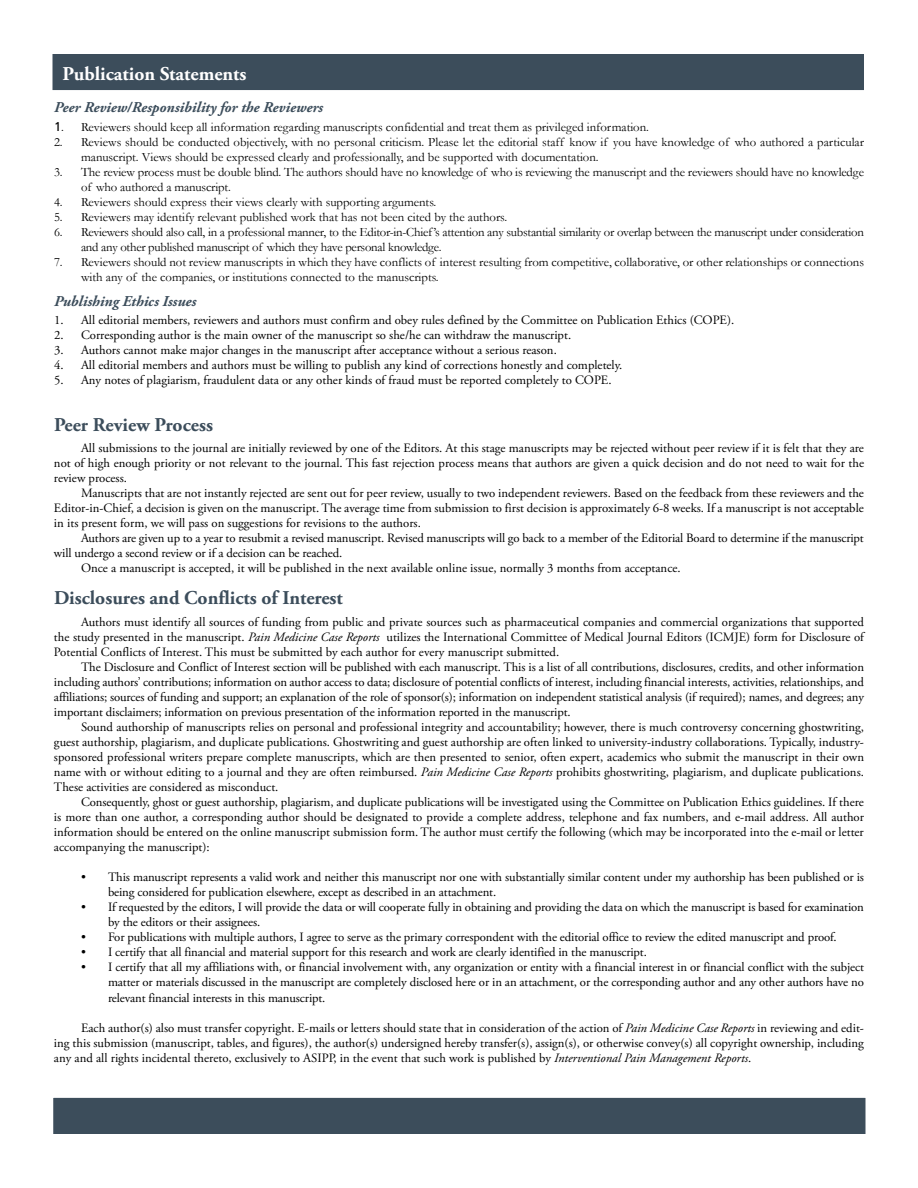
<style>
.page{position:relative;width:918px;height:1188px;background:#fff}
.page>*{position:absolute;margin:0;border:0;box-sizing:border-box;transform-origin:0 0}
.t1{font:700 19.5px "Adobe Garamond Pro";color:#3c4d5b}
.t2{font:700 19.5px "Adobe Garamond Pro";color:#fff}
.t3{font:italic 700 15px "Adobe Garamond Pro";color:#3c4d5b}
.t4{font:12.75px/15px "Adobe Garamond Pro";letter-spacing:-.01em;color:#000;text-align:justify}
.t5{font:12.75px/15px "Garamond";color:#000}
.t6{font:12.75px/15px "Garamond";letter-spacing:-.02em;color:#000}
.s1{font-family:"Frutiger LT Std"}
.s2{font-style:italic}
</style>
<div class="page">
<div style="left:52px;top:54px;width:812px;height:36px;background:#3c4d5b"></div>
<div style="left:53px;top:1098px;width:812px;height:36px;background:#3c4d5b"></div>
<h1 class="t2" style="left:63px;top:63px;width:185px">Publication Statements</h1>
<p class="t3" style="left:54px;top:99px;width:271px">Peer Review/Responsibility for the Reviewers</p>
<p class="t5" style="left:54px;top:119px;width:597px"><span class="s1">1</span>. Reviewers should keep all information regarding manuscripts confidential and treat them as privileged information.</p>
<p class="t5" style="left:81px;top:134px;width:785px;text-indent:-27px">2. Reviews should be conducted objectively, with no personal criticism. Please let the editorial staff know if you have knowledge of who authored a particular manuscript. Views should be expressed clearly and professionally, and be supported with documentation.</p>
<p class="t5" style="left:81px;top:164px;width:784px;text-indent:-27px">3. The review process must be double blind. The authors should have no knowledge of who is reviewing the manuscript and the reviewers should have no knowledge of who authored a manuscript.</p>
<p class="t5" style="left:54px;top:194px;width:384px">4. Reviewers should express their views clearly with supporting arguments.</p>
<p class="t5" style="left:54px;top:209px;width:455px">5. Reviewers may identify relevant published work that has not been cited by the authors.</p>
<p class="t6" style="left:81px;top:224px;width:784px;text-indent:-27px">6. Reviewers should also call, in a professional manner, to the Editor-in-Chief’s attention any substantial similarity or overlap between the manuscript under consideration and any other published manuscript of which they have personal knowledge.</p>
<p class="t5" style="left:81px;top:254px;width:785px;text-indent:-27px">7. Reviewers should not review manuscripts in which they have conflicts of interest resulting from competitive, collaborative, or other relationships or connections with any of the companies, or institutions connected to the manuscripts.</p>
<p class="t3" style="left:54px;top:292px;width:144px">Publishing Ethics Issues</p>
<p class="t4" style="left:54px;top:313px;width:682px">1. All editorial members, reviewers and authors must confirm and obey rules defined by the Committee on Publication Ethics (COPE).</p>
<p class="t4" style="left:54px;top:328px;width:519px">2. Corresponding author is the main owner of the manuscript so she/he can withdraw the manuscript.</p>
<p class="t4" style="left:54px;top:343px;width:504px">3. Authors cannot make major changes in the manuscript after acceptance without a serious reason.</p>
<p class="t4" style="left:54px;top:358px;width:570px">4. All editorial members and authors must be willing to publish any kind of corrections honestly and completely.</p>
<p class="t4" style="left:54px;top:373px;width:559px">5. Any notes of plagiarism, fraudulent data or any other kinds of fraud must be reported completely to COPE.</p>
<h1 class="t1" style="left:54px;top:413px;width:160px">Peer Review Process</h1>
<p class="t4" style="left:54px;top:441px;width:812px;text-indent:27px">All submissions to the journal are initially reviewed by one of the Editors. At this stage manuscripts may be rejected without peer review if it is felt that they are not of high enough priority or not relevant to the journal. This fast rejection process means that authors are given a quick decision and do not need to wait for the review process.</p>
<p class="t4" style="left:54px;top:486px;width:811px;text-indent:27px">Manuscripts that are not instantly rejected are sent out for peer review, usually to two independent reviewers. Based on the feedback from these reviewers and the Editor-in-Chief, a decision is given on the manuscript. The average time from submission to first decision is approximately 6-8 weeks. If a manuscript is not acceptable in its present form, we will pass on suggestions for revisions to the authors.</p>
<p class="t4" style="left:81px;top:531px;width:784px">Authors are given up to a year to resubmit a revised manuscript. Revised manuscripts will go back to a member of the Editorial Board to determine if the manuscript</p>
<p class="t4" style="left:54px;top:546px;width:290px">will undergo a second review or if a decision can be reached.</p>
<p class="t4" style="left:81px;top:561px;width:601px">Once a manuscript is accepted, it will be published in the next available online issue, normally 3 months from acceptance.</p>
<h1 class="t1" style="left:54px;top:586px;width:290px">Disclosures and Conflicts of Interest</h1>
<p class="t4" style="left:54px;top:615px;width:811px;text-indent:27px">Authors must identify all sources of funding from public and private sources such as pharmaceutical companies and commercial organizations that supported the study presented in the manuscript. <span class="s2">Pain Medicine Case Reports</span> utilizes the International Committee of Medical Journal Editors (ICMJE) form for Disclosure of Potential Conflicts of Interest. This must be submitted by each author for every manuscript submitted.</p>
<p class="t4" style="left:54px;top:660px;width:812px;text-indent:27px">The Disclosure and Conflict of Interest section will be published with each manuscript. This is a list of all contributions, disclosures, credits, and other information including authors’ contributions; information on author access to data; disclosure of potential conflicts of interest, including financial interests, activities, relationships, and affiliations; sources of funding and support; an explanation of the role of sponsor(s); information on independent statistical analysis (if required); names, and degrees; any important disclaimers; information on previous presentation of the information reported in the manuscript.</p>
<p class="t4" style="left:54px;top:720px;width:812px;text-indent:27px">Sound authorship of manuscripts relies on personal and professional integrity and accountability; however, there is much controversy concerning ghostwriting, guest authorship, plagiarism, and duplicate publications. Ghostwriting and guest authorship are often linked to university-industry collaborations. Typically, industry&shy;sponsored professional writers prepare complete manuscripts, which are then presented to senior, often expert, academics who submit the manuscript in their own name with or without editing to a journal and they are often reimbursed. <span class="s2">Pain Medicine Case Reports</span> prohibits ghostwriting, plagiarism, and duplicate publications.<br>These activities are considered as misconduct.</p>
<p class="t4" style="left:54px;top:795px;width:812px;text-indent:27px">Consequently, ghost or guest authorship, plagiarism, and duplicate publications will be investigated using the Committee on Publication Ethics guidelines. If there is more than one author, a corresponding author should be designated to provide a complete address, telephone and fax numbers, and e-mail address. All author information should be entered on the online manuscript submission form. The author must certify the following (which may be incorporated into the e-mail or letter accompanying the manuscript):</p>
<p class="t4" style="left:108px;top:869px;width:758px;text-indent:-27px">• This manuscript represents a valid work and neither this manuscript nor one with substantially similar content under my authorship has been published or is being considered for publication elsewhere, except as described in an attachment.</p>
<p class="t4" style="left:108px;top:899px;width:758px;text-indent:-27px">• If requested by the editors, I will provide the data or will cooperate fully in obtaining and providing the data on which the manuscript is based for examination by the editors or their assignees.</p>
<p class="t4" style="left:81px;top:929px;width:757px">• For publications with multiple authors, I agree to serve as the primary correspondent with the editorial office to review the edited manuscript and proof.</p>
<p class="t4" style="left:81px;top:944px;width:567px">• I certify that all financial and material support for this research and work are clearly identified in the manuscript.</p>
<p class="t4" style="left:81px;top:959px;width:785px;text-align:right">• I certify that all my affiliations with, or financial involvement with, any organization or entity with a financial interest in or financial conflict with the subject matter or materials discussed in the manuscript are completely disclosed here or in an attachment, or the corresponding author and any other authors have no</p>
<p class="t4" style="left:108px;top:991px;width:219px">relevant financial interests in this manuscript.</p>
<p class="t4" style="left:54px;top:1021px;width:812px;text-indent:27px">Each author(s) also must transfer copyright. E-mails or letters should state that in consideration of the action of <span class="s2">Pain Medicine Case Reports</span> in reviewing and edit&shy;ing this submission (manuscript, tables, and figures), the author(s) undersigned hereby transfer(s), assign(s), or otherwise convey(s) all copyright ownership, including any and all rights incidental thereto, exclusively to ASIPP, in the event that such work is published by <span class="s2">Interventional Pain Management Reports</span>.</p>
</div>
